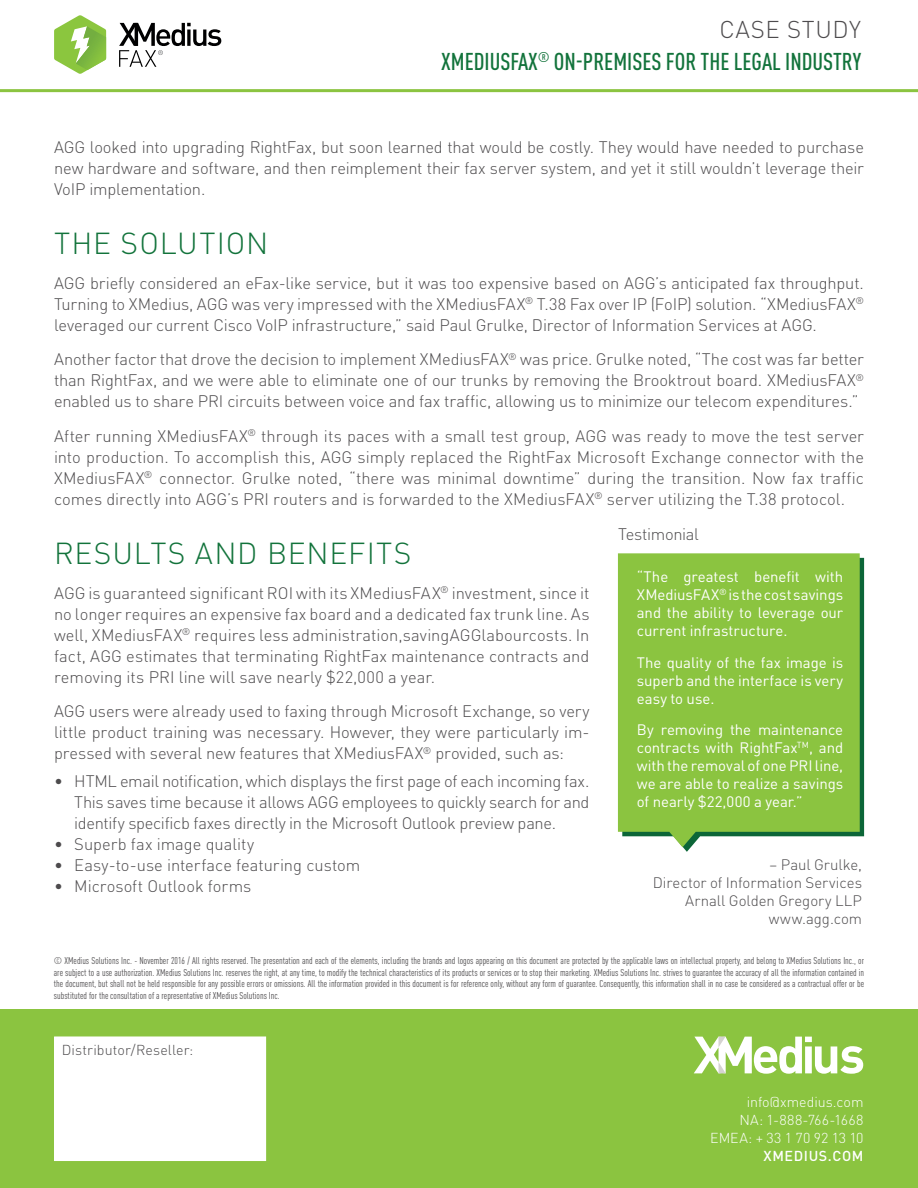
<style>
.page{position:relative;width:918px;height:1188px;background:#fff}
.page>*{position:absolute;margin:0;border:0;box-sizing:border-box;transform-origin:0 0}
.t1{font:300 30px "DIN Pro";letter-spacing:.03em;color:#12733b}
.t2{font:500 condensed 24px "DIN Pro";color:#12733b}
.t3{font:300 24px "DIN Pro";letter-spacing:.03em;color:#4d4b4d}
.t4{font:300 16.5px/21px "DIN Pro";letter-spacing:-.005em;color:#4d4b4d;text-align:justify}
.t5{font:300 16.5px "DIN Pro";letter-spacing:-.025em;color:#4d4b4d}
.t6{font:15px/18px "DIN Pro";letter-spacing:-.005em;color:#fff;text-align:justify}
.t7{font:300 15px "DIN Pro";letter-spacing:-.005em;color:#4d4b4d}
.t8{font:300 14.25px/17.1px "DIN Pro";color:#fff;text-align:right}
.t9{font:300 14.25px "DIN Pro";letter-spacing:.01em;color:#4d4b4d}
.t10{font:500 14.25px "DIN Pro";letter-spacing:.045em;color:#fff}
.t11{font:condensed 9.75px/11.7px "DIN Pro";color:#4d4b4d;text-align:justify}
</style>
<div class="page">
<hr style="left:0;top:89px;width:918px;height:3px;background:#8bc440">
<svg style="left:119px;top:23px;width:102px;height:44px"></svg>
<svg style="left:54px;top:15px;width:52px;height:59px"></svg>
<div style="left:0;top:1010px;width:918px;height:178px;background:#8bc440"></div>
<div style="left:55px;top:1037px;width:211px;height:124px;background:#fff"></div>
<svg style="left:694px;top:1037px;width:169px;height:37px"></svg>
<svg style="left:682px;top:558px;width:182px;height:294px;fill:#0c6638"></svg>
<div style="left:618px;top:553px;width:242px;height:294px;background:#8bc440"></div>
<p class="t3" style="left:720px;top:10px;width:143px">CASE STUDY</p>
<p class="t2" style="left:441px;top:44px;width:421px">XMEDIUSFAX<sup>®</sup> ON-PREMISES FOR THE LEGAL INDUSTRY</p>
<p class="t4" style="left:54px;top:135px;width:812px">AGG looked into upgrading RightFax, but soon learned that would be costly. They would have needed to purchase new hardware and software, and then reimplement their fax server system, and yet it still wouldn’t leverage their VoIP implementation.</p>
<p class="t1" style="left:54px;top:220px;width:216px">THE SOLUTION</p>
<p class="t4" style="left:54px;top:271px;width:812px">AGG briefly considered an eFax-like service, but it was too expensive based on AGG’s anticipated fax throughput.<br>Turning to XMedius, AGG was very impressed with the XMediusFAX<sup>®</sup> T.38 Fax over IP (FoIP) solution. “XMediusFAX<sup>® </sup>leveraged our current Cisco VoIP infrastructure,” said Paul Grulke, Director of Information Services at AGG.</p>
<p class="t4" style="left:54px;top:347px;width:812px">Another factor that drove the decision to implement XMediusFAX<sup>®</sup> was price. Grulke noted, “The cost was far better than RightFax, and we were able to eliminate one of our trunks by removing the Brooktrout board. XMediusFAX<sup>® </sup>enabled us to share PRI circuits between voice and fax traffic, allowing us to minimize our telecom expenditures.”</p>
<p class="t4" style="left:54px;top:424px;width:812px">After running XMediusFAX<sup>®</sup> through its paces with a small test group, AGG was ready to move the test server into production. To accomplish this, AGG simply replaced the RightFax Microsoft Exchange connector with the XMediusFAX<sup>®</sup> connector. Grulke noted, “there was minimal downtime” during the transition. Now fax traffic comes directly into AGG’s PRI routers and is forwarded to the XMediusFAX<sup>®</sup> server utilizing the T.38 protocol.</p>
<p class="t1" style="left:54px;top:530px;width:359px">RESULTS AND BENEFITS</p>
<p class="t4" style="left:54px;top:581px;width:537px">AGG is guaranteed significant ROI with its XMediusFAX<sup>®</sup> investment, since it no longer requires an expensive fax board and a dedicated fax trunk line. As well, XMediusFAX<sup>®</sup> requires less administration,savingAGGlabourcosts. In fact, AGG estimates that terminating RightFax maintenance contracts and removing its PRI line will save nearly $22,000 a year.</p>
<p class="t4" style="left:54px;top:699px;width:537px">AGG users were already used to faxing through Microsoft Exchange, so very little product training was necessary. However, they were particularly im&shy;pressed with several new features that XMediusFAX<sup>®</sup> provided, such as:</p>
<p class="t4" style="left:74px;top:769px;width:517px;text-indent:-20px">• HTML email notification, which displays the first page of each incoming fax.<br>This saves time because it allows AGG employees to quickly search for and identify specificb faxes directly in the Microsoft Outlook preview pane.</p>
<p class="t4" style="left:54px;top:832px;width:202px">• Superb fax image quality</p>
<p class="t4" style="left:54px;top:853px;width:308px">• Easy-to-use interface featuring custom</p>
<p class="t4" style="left:54px;top:874px;width:199px">• Microsoft Outlook forms</p>
<p class="t5" style="left:618px;top:522px;width:82px">Testimonial</p>
<p class="t6" style="left:637px;top:566px;width:208px">“The greatest benefit with XMediusFAX<sup>®</sup> is the cost savings and the ability to leverage our current infrastructure.</p>
<p class="t6" style="left:637px;top:652px;width:208px">The quality of the fax image is superb and the interface is very easy to use.</p>
<p class="t6" style="left:637px;top:719px;width:208px">By removing the maintenance contracts with RightFax<sup>TM</sup>, and with the removal of one PRI line, we are able to realize a savings of nearly $22,000 a year.”</p>
<p class="t7" style="left:769px;top:853px;width:94px">– Paul Grulke,</p>
<p class="t7" style="left:653px;top:871px;width:211px">Director of Information Services</p>
<p class="t7" style="left:685px;top:889px;width:179px">Arnall Golden Gregory LLP</p>
<p class="t7" style="left:769px;top:907px;width:95px">www.agg.com</p>
<p class="t11" style="left:54px;top:954px;width:812px">© XMedius Solutions Inc. - November 2016 / All rights reserved. The presentation and each of the elements, including the brands and logos appearing on this document are protected by the applicable laws on intellectual property, and belong to XMedius Solutions Inc., or are subject to a use authorization. XMedius Solutions Inc. reserves the right, at any time, to modify the technical characteristics of its products or services or to stop their marketing. XMedius Solutions Inc. strives to guarantee the accuracy of all the information contained in the document, but shall not be held responsible for any possible errors or omissions. All the information provided in this document is for reference only, without any form of guarantee. Consequently, this information shall in no case be considered as a contractual offer or be substituted for the consultation of a representative of XMedius Solutions Inc.</p>
<p class="t9" style="left:62px;top:1039px;width:133px">Distributor/Reseller:</p>
<p class="t8" style="left:747px;top:1092px;width:118px">info@xmedius.com</p>
<p class="t8" style="left:710px;top:1110px;width:155px">NA: 1-888-766-1668<br>EMEA: + 33 1 70 92 13 10</p>
<p class="t10" style="left:763px;top:1144px;width:102px">XMEDIUS.COM</p>
</div>
